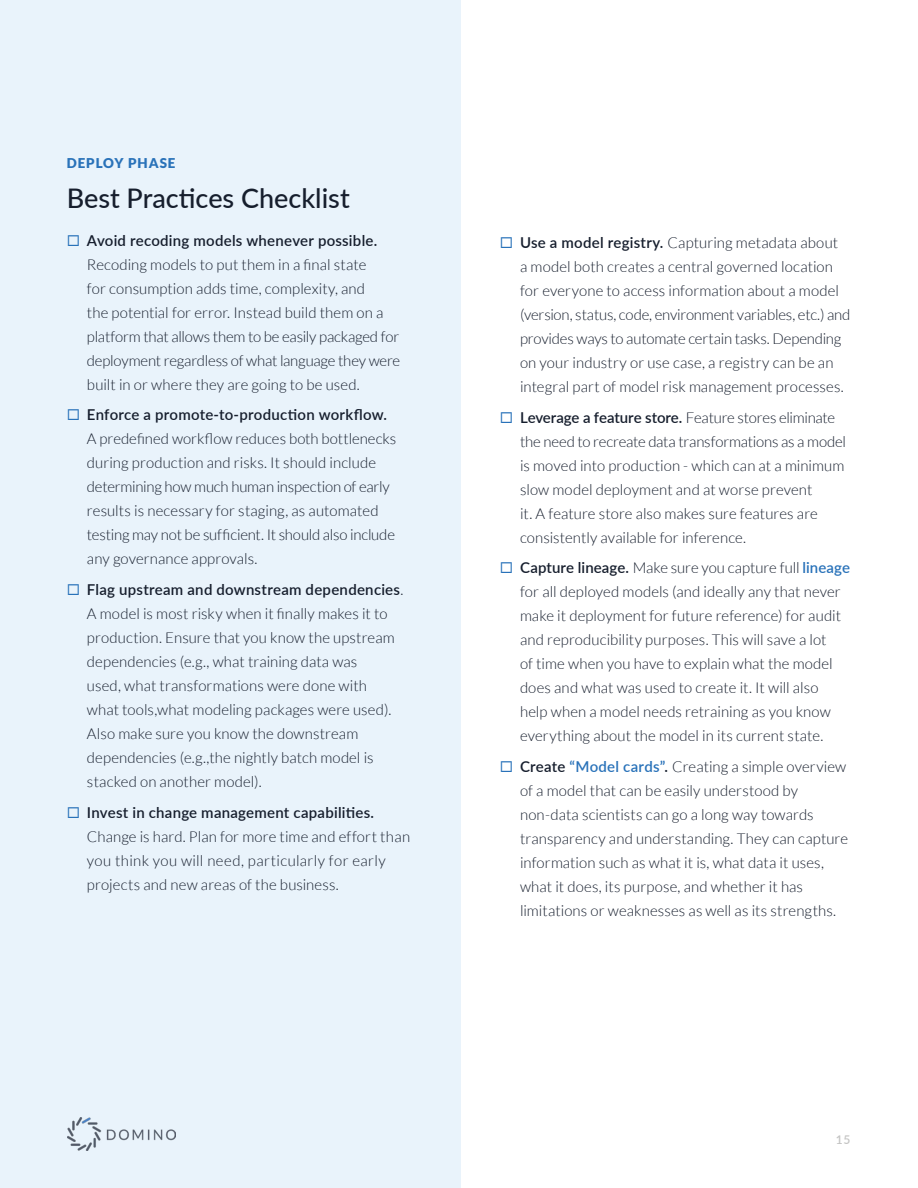
<style>
.page{position:relative;width:918px;height:1188px;background:#fff}
.page>*{position:absolute;margin:0;border:0;box-sizing:border-box;transform-origin:0 0}
.t1{font:500 27px "Lato";color:#161e2d}
.t2{font:300 15px/24px "Lato";letter-spacing:.005em;color:#161e2d}
.t3{font:600 15px "Lato";letter-spacing:.015em;color:#161e2d}
.t4{font:900 13.5px "Lato";letter-spacing:.07em;color:#2972b9}
.t5{font:600 12px "Lato";color:#c4c4c3}
.s1{font-weight:600}
.s2{font-weight:600;color:#2972b9}
</style>
<div class="page">
<div style="left:0;top:0;width:461px;height:1188px;background:#e9f3fb"></div>
<p class="t4" style="left:67px;top:156px;width:110px">DEPLOY PHASE</p>
<h1 class="t1" style="left:67px;top:179px;width:285px">Best Practices Checklist</h1>
<p class="t3" style="left:87px;top:229px;width:292px">Avoid recoding models whenever possible.</p>
<p class="t2" style="left:87px;top:252px;width:315px">Recoding models to put them in a final state<br>for consumption adds time, complexity, and<br>the potential for error. Instead build them on a platform that allows them to be easily packaged for deployment regardless of what language they were built in or where they are going to be used.</p>
<p class="t3" style="left:87px;top:404px;width:302px">Enforce a promote-to-production workflow.</p>
<p class="t2" style="left:87px;top:427px;width:311px">A predefined workflow reduces both bottlenecks during production and risks. It should include determining how much human inspection of early results is necessary for staging, as automated testing may not be sufficient. It should also include any governance approvals.</p>
<p class="t2" style="left:87px;top:578px;width:318px"><span class="s1">Flag upstream and downstream dependencies</span>.<br>A model is most risky when it finally makes it to production. Ensure that you know the upstream dependencies (e.g., what training data was<br>used, what transformations were done with<br>what tools,what modeling packages were used).<br>Also make sure you know the downstream dependencies (e.g.,the nightly batch model is stacked on another model).</p>
<p class="t3" style="left:87px;top:802px;width:289px">Invest in change management capabilities.</p>
<p class="t2" style="left:87px;top:825px;width:325px">Change is hard. Plan for more time and effort than you think you will need, particularly for early projects and new areas of the business.</p>
<p class="t2" style="left:520px;top:231px;width:332px"><span class="s1">Use a model registry.</span> Capturing metadata about<br>a model both creates a central governed location for everyone to access information about a model (version, status, code, environment variables, etc.) and provides ways to automate certain tasks. Depending on your industry or use case, a registry can be an integral part of model risk management processes.</p>
<p class="t2" style="left:520px;top:405px;width:328px"><span class="s1">Leverage a feature store.</span> Feature stores eliminate the need to recreate data transformations as a model is moved into production - which can at a minimum slow model deployment and at worse prevent<br>it. A feature store also makes sure features are consistently available for inference.</p>
<p class="t2" style="left:520px;top:556px;width:331px"><span class="s1">Capture lineage.</span> Make sure you capture full <span class="s2">lineage </span>for all deployed models (and ideally any that never make it deployment for future reference) for audit and reproducibility purposes. This will save a lot<br>of time when you have to explain what the model does and what was used to create it. It will also<br>help when a model needs retraining as you know everything about the model in its current state.</p>
<p class="t2" style="left:520px;top:755px;width:330px"><span class="s1">Create</span> <span class="s2">“Model cards”</span><span class="s1">.</span> Creating a simple overview of a model that can be easily understood by non-data scientists can go a long way towards transparency and understanding. They can capture information such as what it is, what data it uses, what it does, its purpose, and whether it has limitations or weaknesses as well as its strengths.</p>
<p class="t5" style="left:836px;top:1131px;width:16px">15</p>
</div>
